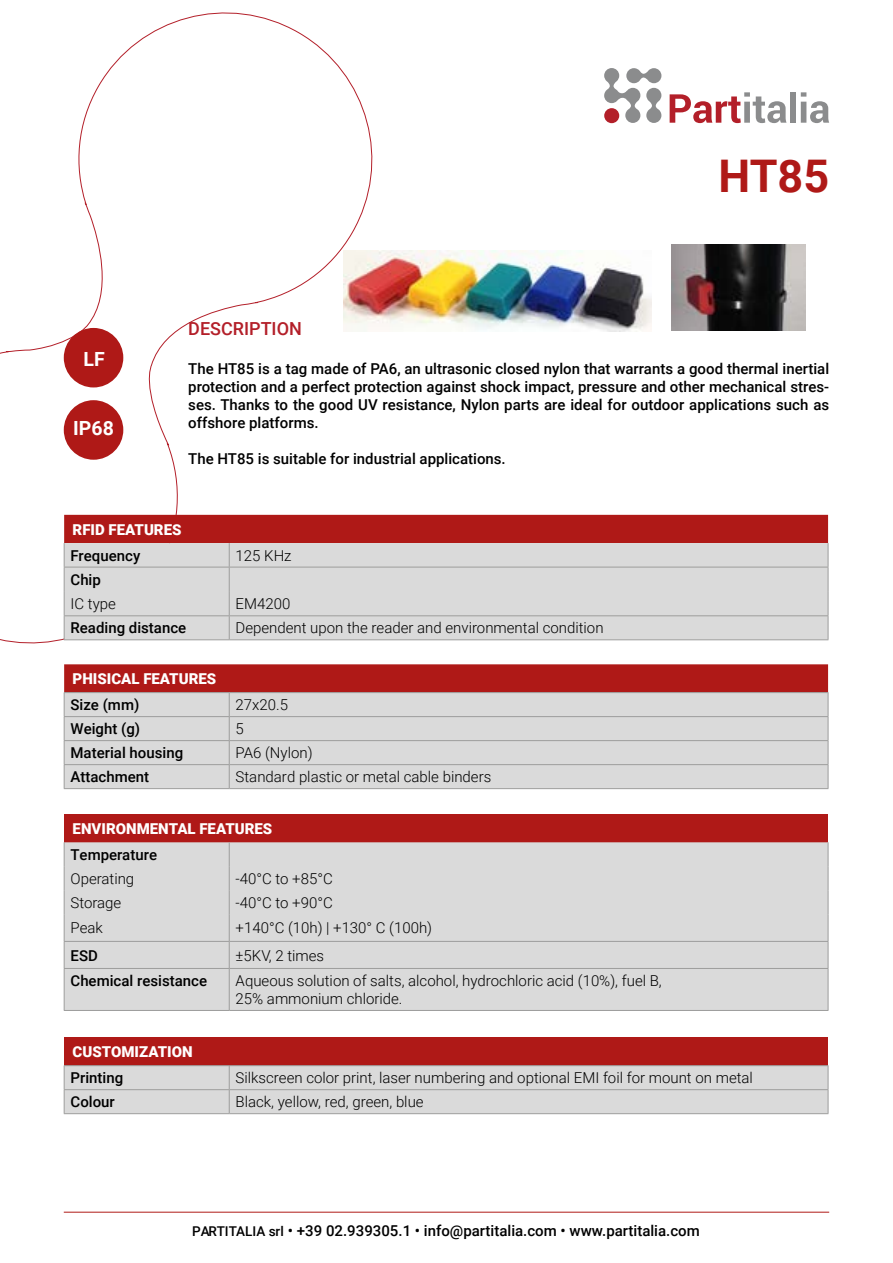
<style>
.page{position:relative;width:893px;height:1263px;background:#fff}
.page>*{position:absolute;margin:0;border:0;box-sizing:border-box;transform-origin:0 0}
.t1{font:700 45px "Roboto";color:#af1917}
.t2{font:700 19.5px "Roboto";color:#fff}
.t3{font:500 18px "Roboto";color:#b31f29}
.t4{font:500 15px/18px "Roboto";color:#000;text-align:justify}
.t5{font:300 15px/18px "Roboto";color:#000}
.t6{font:900 15px "Roboto";color:#fff}
.s1{font-size:13.5px}
</style>
<div class="page">
<svg style="left:0;top:12px;width:394px;height:632px"></svg>
<div style="left:340px;top:263px;width:51px;height:27px;background:#fff"></div>
<hr style="left:64px;top:639px;width:165px;height:1px;background:#9d9d9c">
<hr style="left:229px;top:639px;width:599px;height:1px;background:#9d9d9c">
<svg style="left:64px;top:515px;width:765px;height:124px;background:#cfadac"></svg>
<hr style="left:229px;top:788px;width:599px;height:1px;background:#9d9d9c">
<hr style="left:64px;top:788px;width:165px;height:1px;background:#9d9d9c">
<svg style="left:64px;top:664px;width:765px;height:124px;background:#ceacac"></svg>
<div style="left:64px;top:1037px;width:764px;height:29px;background:#af1917"></div>
<hr style="left:229px;top:1065px;width:599px;height:1px;background:#9d9d9c">
<hr style="left:64px;top:1065px;width:165px;height:1px;background:#9d9d9c">
<svg style="left:64px;top:1066px;width:765px;height:48px;background:#d7d7d6"></svg>
<hr style="left:64px;top:1212px;width:765px;height:1px;background:#af1917">
<svg style="left:670px;top:92px;width:116px;height:31px"></svg>
<div style="left:790px;top:92px;width:6px;height:31px;background:#8b8c8d"></div>
<svg style="left:801px;top:92px;width:28px;height:31px"></svg>
<svg style="left:604px;top:68px;width:57px;height:55px"></svg>
<div style="left:64px;top:328px;width:59px;height:59px;background:#af1917;border-radius:50%"></div>
<div style="left:64px;top:400px;width:59px;height:60px;background:#af1917;border-radius:50%"></div>
<div style="left:64px;top:814px;width:764px;height:28px;background:#af1917"></div>
<div style="left:65px;top:842px;width:763px;height:168px;background:#dadada"></div>
<svg style="left:64px;top:842px;width:1px;height:126px"></svg>
<hr style="left:64px;top:969px;width:1px;height:41px;background:#9d9d9c">
<svg style="left:229px;top:842px;width:1px;height:126px"></svg>
<hr style="left:229px;top:969px;width:1px;height:41px;background:#9d9d9c">
<hr style="left:64px;top:941px;width:165px;height:1px;background:#9d9d9c">
<hr style="left:229px;top:941px;width:599px;height:1px;background:#9d9d9c">
<hr style="left:64px;top:968px;width:165px;height:1px;background:#9d9d9c">
<hr style="left:229px;top:968px;width:599px;height:1px;background:#9d9d9c">
<hr style="left:64px;top:1010px;width:165px;height:1px;background:#9d9d9c">
<hr style="left:229px;top:1010px;width:599px;height:1px;background:#9d9d9c">
<svg style="left:828px;top:842px;width:1px;height:126px"></svg>
<hr style="left:828px;top:969px;width:1px;height:41px;background:#9d9d9c">
<img style="left:343px;top:251px;width:308px;height:81px">
<img style="left:672px;top:244px;width:134px;height:87px">
<h2 class="t2" style="left:83px;top:345px;width:23px">LF</h2>
<h2 class="t2" style="left:73px;top:415px;width:42px">IP68</h2>
<h1 class="t1" style="left:719px;top:144px;width:112px">HT85</h1>
<p class="t3" style="left:188px;top:315px;width:115px">DESCRIPTION</p>
<p class="t4" style="left:188px;top:359px;width:642px">The HT85 is a tag made of PA6, an ultrasonic closed nylon that warrants a good thermal inertial protection and a perfect protection against shock impact, pressure and other mechanical stres&shy;ses. Thanks to the good UV resistance, Nylon parts are ideal for outdoor applications such as offshore platforms.</p>
<p class="t4" style="left:188px;top:449px;width:319px">The HT85 is suitable for industrial applications.</p>
<p class="t6" style="left:73px;top:519px;width:110px">RFID FEATURES</p>
<p class="t4" style="left:71px;top:546px;width:71px">Frequency</p>
<p class="t5" style="left:236px;top:546px;width:57px">125 KHz</p>
<p class="t4" style="left:71px;top:570px;width:32px">Chip</p>
<p class="t5" style="left:71px;top:594px;width:47px">IC type</p>
<p class="t5" style="left:236px;top:594px;width:56px">EM4200</p>
<p class="t4" style="left:71px;top:618px;width:117px">Reading distance</p>
<p class="t5" style="left:236px;top:618px;width:369px">Dependent upon the reader and environmental condition</p>
<p class="t6" style="left:73px;top:668px;width:145px">PHISICAL FEATURES</p>
<p class="t4" style="left:71px;top:695px;width:70px">Size (mm)</p>
<p class="t5" style="left:236px;top:695px;width:54px">27x20.5</p>
<p class="t4" style="left:71px;top:719px;width:71px">Weight (g)</p>
<p class="t5" style="left:236px;top:719px;width:10px">5</p>
<p class="t4" style="left:71px;top:743px;width:114px">Material housing</p>
<p class="t5" style="left:236px;top:743px;width:78px">PA6 (Nylon)</p>
<p class="t4" style="left:71px;top:767px;width:80px">Attachment</p>
<p class="t5" style="left:236px;top:767px;width:257px">Standard plastic or metal cable binders</p>
<p class="t6" style="left:73px;top:818px;width:201px">ENVIRONMENTAL FEATURES</p>
<p class="t4" style="left:71px;top:845px;width:88px">Temperature</p>
<p class="t5" style="left:71px;top:869px;width:65px">Operating</p>
<p class="t5" style="left:236px;top:869px;width:99px">-40°C to +85°C</p>
<p class="t5" style="left:71px;top:893px;width:52px">Storage</p>
<p class="t5" style="left:236px;top:893px;width:99px">-40°C to +90°C</p>
<p class="t5" style="left:71px;top:918px;width:34px">Peak</p>
<p class="t5" style="left:236px;top:918px;width:198px">+140°C (10h) | +130° C (100h)</p>
<p class="t4" style="left:71px;top:946px;width:29px">ESD</p>
<p class="t5" style="left:236px;top:946px;width:90px">±5KV, 2 times</p>
<p class="t4" style="left:71px;top:971px;width:138px">Chemical resistance</p>
<p class="t5" style="left:236px;top:971px;width:428px">Aqueous solution of salts, alcohol, hydrochloric acid (10%), fuel B,<br>25% ammonium chloride.</p>
<p class="t6" style="left:73px;top:1041px;width:121px">CUSTOMIZATION</p>
<p class="t4" style="left:71px;top:1068px;width:54px">Printing</p>
<p class="t5" style="left:236px;top:1068px;width:519px">Silkscreen color print, laser numbering and optional EMI foil for mount on metal</p>
<p class="t4" style="left:71px;top:1092px;width:46px">Colour</p>
<p class="t5" style="left:236px;top:1092px;width:190px">Black, yellow, red, green, blue</p>
<p class="t4" style="left:192px;top:1221px;width:509px"><span class="s1">PARTITALIA srl</span> • +39 02.939305.1 • info@partitalia.com • www.partitalia.com</p>
</div>
